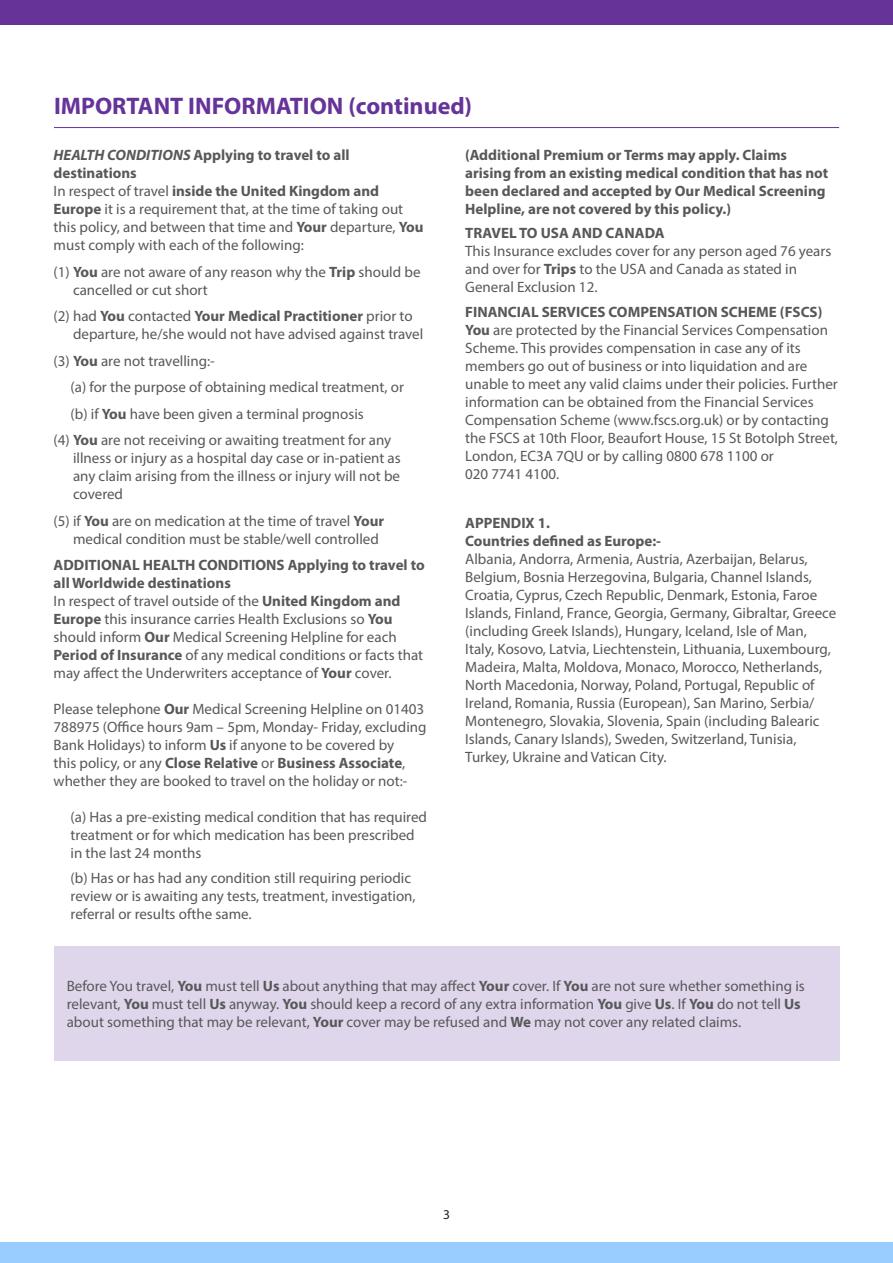
<style>
.page{position:relative;width:893px;height:1263px;background:#fff}
.page>*{position:absolute;margin:0;border:0;box-sizing:border-box;transform-origin:0 0}
.t1{font:700 24px "Myriad Pro";color:#639}
.t2{font:15px/18px "Myriad Pro";color:#57585a}
.t3{font:700 15px/18px "Myriad Pro";color:#57585a}
.t4{font:13.5px "Myriad Pro";color:#231f20}
.s1{font-style:italic}
.s2{font-weight:700}
</style>
<div class="page">
<div style="left:0;top:1242px;width:893px;height:21px;background:#9cf"></div>
<div style="left:0;top:0;width:893px;height:25px;background:#639"></div>
<hr style="left:54px;top:127px;width:785px;height:1px;background:#639">
<div style="left:54px;top:946px;width:785px;height:114px;background:#e0d6eb"></div>
<p class="t1" style="left:54px;top:91px;width:420px">IMPORTANT INFORMATION (continued)</p>
<p class="t3" style="left:54px;top:146px;width:298px"><span class="s1">HEALTH CONDITIONS</span> Applying to travel to all destinations</p>
<p class="t2" style="left:54px;top:182px;width:371px">In respect of travel <span class="s2">inside the United Kingdom and Europe</span> it is a requirement that, at the time of taking out this policy, and between that time and <span class="s2">Your</span> departure, <span class="s2">You </span>must comply with each of the following:</p>
<p class="t2" style="left:73px;top:262px;width:349px;text-indent:-19px">(1) <span class="s2">You</span> are not aware of any reason why the <span class="s2">Trip</span> should be cancelled or cut short</p>
<p class="t2" style="left:73px;top:307px;width:352px;text-indent:-19px">(2) had <span class="s2">You</span> contacted <span class="s2">Your Medical Practitioner</span> prior to departure, he/she would not have advised against travel</p>
<p class="t2" style="left:54px;top:351px;width:163px">(3) <span class="s2">You</span> are not travelling:-</p>
<p class="t2" style="left:71px;top:378px;width:335px">(a) for the purpose of obtaining medical treatment, or</p>
<p class="t2" style="left:71px;top:404px;width:295px">(b) if <span class="s2">You</span> have been given a terminal prognosis</p>
<p class="t2" style="left:73px;top:431px;width:329px;text-indent:-19px">(4) <span class="s2">You</span> are not receiving or awaiting treatment for any illness or injury as a hospital day case or in-patient as any claim arising from the illness or injury will not be covered</p>
<p class="t2" style="left:73px;top:511px;width:313px;text-indent:-19px">(5) if <span class="s2">You</span> are on medication at the time of travel <span class="s2">Your </span>medical condition must be stable/well controlled</p>
<p class="t3" style="left:54px;top:556px;width:373px">ADDITIONAL HEALTH CONDITIONS Applying to travel to all Worldwide destinations</p>
<p class="t2" style="left:54px;top:592px;width:371px">In respect of travel outside of the <span class="s2">United Kingdom and Europe</span> this insurance carries Health Exclusions so <span class="s2">You </span>should inform <span class="s2">Our</span> Medical Screening Helpline for each <span class="s2">Period of Insurance</span> of any medical conditions or facts that may affect the Underwriters acceptance of <span class="s2">Your</span> cover.</p>
<p class="t2" style="left:54px;top:700px;width:374px">Please telephone <span class="s2">Our</span> Medical Screening Helpline on 01403<br>788975 (Office hours 9am – 5pm, Monday- Friday, excluding Bank Holidays) to inform <span class="s2">Us</span> if anyone to be covered by<br>this policy, or any <span class="s2">Close Relative</span> or <span class="s2">Business Associate</span>, whether they are booked to travel on the holiday or not:-</p>
<p class="t2" style="left:71px;top:808px;width:358px">(a) Has a pre-existing medical condition that has required treatment or for which medication has been prescribed in the last 24 months</p>
<p class="t2" style="left:71px;top:868px;width:347px">(b) Has or has had any condition still requiring periodic review or is awaiting any tests, treatment, investigation, referral or results ofthe same.</p>
<p class="t3" style="left:465px;top:146px;width:365px">(Additional Premium or Terms may apply. Claims arising from an existing medical condition that has not been declared and accepted by Our Medical Screening Helpline, are not covered by this policy.)</p>
<p class="t3" style="left:465px;top:224px;width:201px">TRAVEL TO USA AND CANADA</p>
<p class="t2" style="left:465px;top:242px;width:368px">This Insurance excludes cover for any person aged 76 years and over for <span class="s2">Trips</span> to the USA and Canada as stated in<br>General Exclusion 12.</p>
<p class="t3" style="left:465px;top:302px;width:359px">FINANCIAL SERVICES COMPENSATION SCHEME (FSCS)</p>
<p class="t2" style="left:465px;top:321px;width:374px"><span class="s2">You</span> are protected by the Financial Services Compensation Scheme. This provides compensation in case any of its members go out of business or into liquidation and are unable to meet any valid claims under their policies. Further information can be obtained from the Financial Services Compensation Scheme (www.fscs.org.uk) or by contacting the FSCS at 10th Floor, Beaufort House, 15 St Botolph Street, London, EC3A 7QU or by calling 0800 678 1100 or<br>020 7741 4100.</p>
<p class="t3" style="left:465px;top:513px;width:86px">APPENDIX 1.</p>
<p class="t3" style="left:465px;top:531px;width:197px">Countries defined as Europe:-</p>
<p class="t2" style="left:465px;top:549px;width:373px">Albania, Andorra, Armenia, Austria, Azerbaijan, Belarus, Belgium, Bosnia Herzegovina, Bulgaria, Channel Islands, Croatia, Cyprus, Czech Republic, Denmark, Estonia, Faroe Islands, Finland, France, Georgia, Germany, Gibraltar, Greece (including Greek Islands), Hungary, Iceland, Isle of Man, Italy, Kosovo, Latvia, Liechtenstein, Lithuania, Luxembourg, Madeira, Malta, Moldova, Monaco, Morocco, Netherlands, North Macedonia, Norway, Poland, Portugal, Republic of Ireland, Romania, Russia (European), San Marino, Serbia/ Montenegro, Slovakia, Slovenia, Spain (including Balearic Islands, Canary Islands), Sweden, Switzerland, Tunisia, Turkey, Ukraine and Vatican City.</p>
<p class="t2" style="left:67px;top:976px;width:739px">Before You travel, <span class="s2">You</span> must tell <span class="s2">Us</span> about anything that may affect <span class="s2">Your</span> cover. If <span class="s2">You</span> are not sure whether something is relevant, <span class="s2">You</span> must tell <span class="s2">Us</span> anyway. <span class="s2">You</span> should keep a record of any extra information <span class="s2">You</span> give <span class="s2">Us</span>. If <span class="s2">You</span> do not tell <span class="s2">Us </span>about something that may be relevant, <span class="s2">Your</span> cover may be refused and <span class="s2">We</span> may not cover any related claims.</p>
<p class="t4" style="left:443px;top:1206px;width:8px">3</p>
</div>
